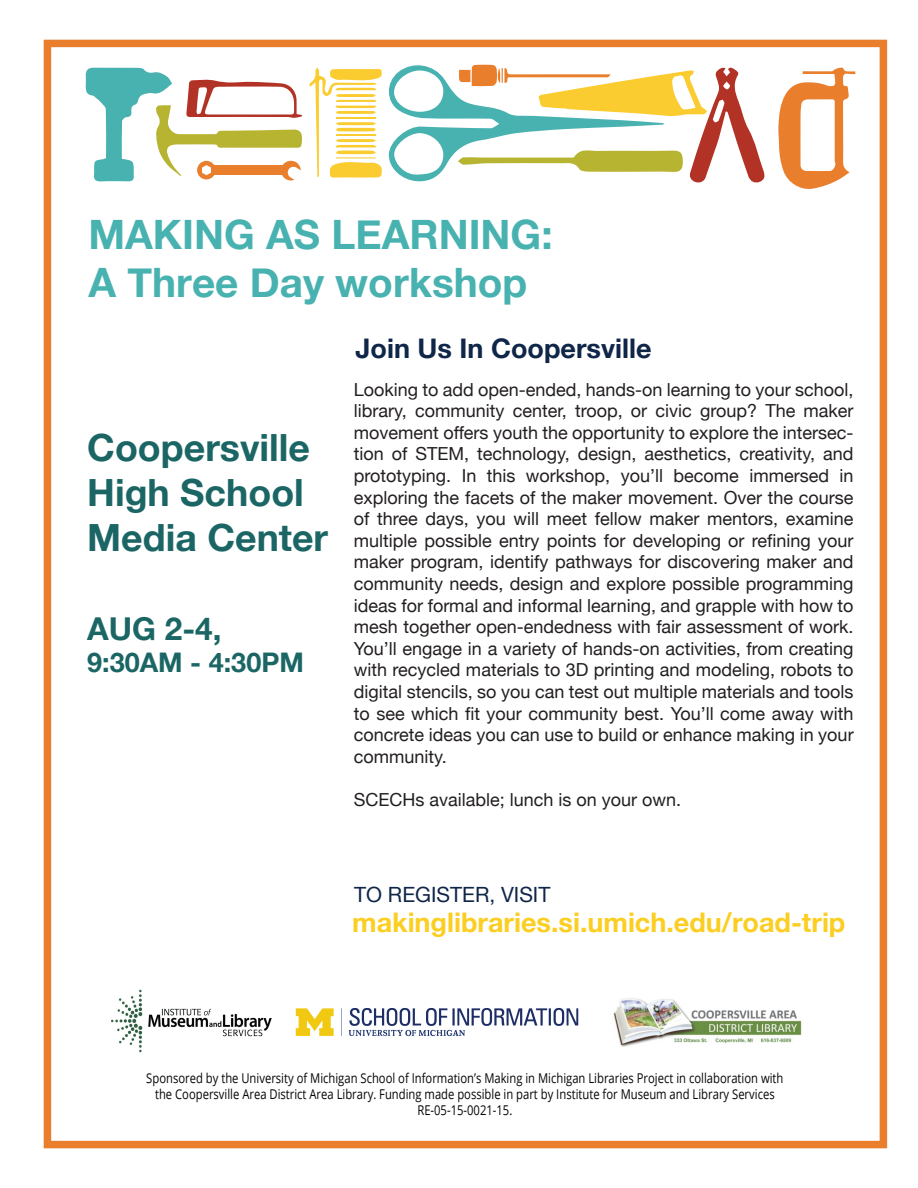
<style>
.page{position:relative;width:918px;height:1188px;background:#fff}
.page>*{position:absolute;margin:0;border:0;box-sizing:border-box;transform-origin:0 0}
.t1{font:700 40.5px/48.6px "Helvetica Neue";color:#48b2b0}
.t2{font:700 37.5px/45px "Helvetica Neue";color:#1b6665}
.t3{font:700 31.5px "Helvetica Neue";color:#1b6665}
.t4{font:700 27px "Helvetica Neue";color:#fbce21}
.t5{font:700 27px "Helvetica Neue";color:#0f2649}
.t6{font:700 27px "Helvetica Neue";color:#1b6665}
.t7{font:21px "Helvetica Neue";color:#0f2649}
.t8{font:18px/21.6px "Helvetica Neue";color:#231f20;text-align:justify}
.t9{font:13.5px/16.2px "Open Sans";color:#050504;text-align:center;scale:.83 1}
</style>
<div class="page">
<div style="left:44px;top:40px;width:843px;height:1108px;border:8px solid #e97f2d"></div>
<svg style="left:86px;top:68px;width:216px;height:114px"></svg>
<svg style="left:778px;top:67px;width:77px;height:122px"></svg>
<svg style="left:309px;top:64px;width:456px;height:119px"></svg>
<img style="left:111px;top:989px;width:161px;height:64px">
<img style="left:295px;top:1007px;width:284px;height:30px">
<img style="left:613px;top:997px;width:189px;height:50px">
<h1 class="t1" style="left:88px;top:211px;width:466px">MAKING AS LEARNING:<br>A Three Day workshop</h1>
<h2 class="t2" style="left:87px;top:426px;width:242px">Coopersville<br>High School<br>Media Center</h2>
<h3 class="t3" style="left:87px;top:604px;width:136px">AUG 2-4,</h3>
<h3 class="t6" style="left:87px;top:641px;width:218px">9:30AM - 4:30PM</h3>
<h3 class="t5" style="left:356px;top:327px;width:297px">Join Us In Coopersville</h3>
<p class="t8" style="left:354px;top:380px;width:501px">Looking to add open-ended, hands-on learning to your school, library, community center, troop, or civic group? The maker movement offers youth the opportunity to explore the intersec&shy;tion of STEM, technology, design, aesthetics, creativity, and prototyping. In this workshop, you’ll become immersed in exploring the facets of the maker movement. Over the course of three days, you will meet fellow maker mentors, examine multiple possible entry points for developing or refining your maker program, identify pathways for discovering maker and community needs, design and explore possible programming ideas for formal and informal learning, and grapple with how to mesh together open-endedness with fair assessment of work.<br>You’ll engage in a variety of hands-on activities, from creating with recycled materials to 3D printing and modeling, robots to digital stencils, so you can test out multiple materials and tools to see which fit your community best. You’ll come away with concrete ideas you can use to build or enhance making in your community.</p>
<p class="t8" style="left:354px;top:790px;width:329px">SCECHs available; lunch is on your own.</p>
<p class="t7" style="left:354px;top:879px;width:198px">TO REGISTER, VISIT</p>
<h3 class="t4" style="left:352px;top:901px;width:495px">makinglibraries.si.umich.edu/road-trip</h3>
<p class="t9" style="left:146px;top:1070px;width:769px">Sponsored by the University of Michigan School of Information’s Making in Michigan Libraries Project in collaboration with the Coopersville Area District Area Library. Funding made possible in part by Institute for Museum and Library Services<br>RE-05-15-0021-15.</p>
</div>
